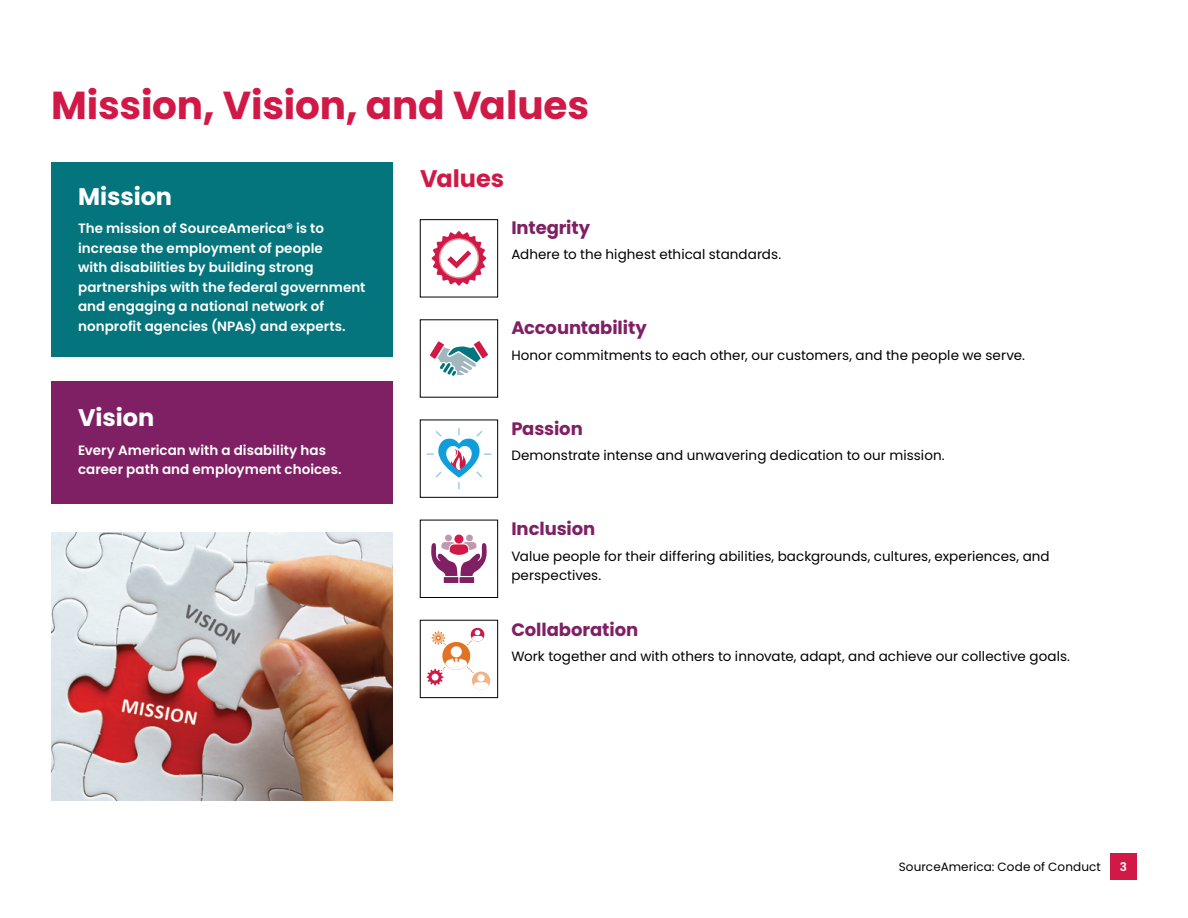
<style>
.page{position:relative;width:1188px;height:918px;background:#fff}
.page>*{position:absolute;margin:0;border:0;box-sizing:border-box;transform-origin:0 0}
.header_1{font:700 39px "Poppins";letter-spacing:-.005em;color:#d11947}
.header_2{font:700 24px "Poppins";letter-spacing:-.005em;color:#fff}
.header_2-2{font:700 24px "Poppins";color:#d11947}
.subhead_1{font:700 18px "Poppins";letter-spacing:-.005em;color:#802064}
.t1{font:13.5px/19.5px "Poppins";letter-spacing:.005em;color:#000}
.t2{font:600 13.5px/19.5px "Poppins";letter-spacing:.005em;color:#fff}
.t3{font:12px "Poppins";letter-spacing:.01em;color:#000}
.t4{font:600 12px "Poppins";color:#fff}
</style>
<div class="page">
<div style="left:1110px;top:854px;width:27px;height:26px;background:#d11947"></div>
<div style="left:51px;top:162px;width:342px;height:194px;background:#04757d"></div>
<div style="left:51px;top:382px;width:342px;height:122px;background:#802064"></div>
<svg style="left:432px;top:231px;width:54px;height:55px"></svg>
<div style="left:420px;top:219px;width:78px;height:78px;border:1px solid #000"></div>
<svg style="left:430px;top:341px;width:58px;height:35px"></svg>
<svg style="left:427px;top:428px;width:64px;height:61px"></svg>
<div style="left:420px;top:420px;width:78px;height:78px;border:1px solid #000"></div>
<div style="left:460px;top:577px;width:14px;height:6px;background:#802064"></div>
<div style="left:444px;top:577px;width:14px;height:6px;background:#802064"></div>
<div style="left:445px;top:535px;width:7px;height:6px;background:#be99af;border-radius:50%"></div>
<div style="left:466px;top:535px;width:7px;height:6px;background:#be99af;border-radius:50%"></div>
<svg style="left:431px;top:542px;width:56px;height:34px"></svg>
<div style="left:454px;top:535px;width:9px;height:9px;background:#d11947;border-radius:50%"></div>
<div style="left:420px;top:520px;width:78px;height:78px;border:1px solid #000"></div>
<svg style="left:427px;top:627px;width:64px;height:63px"></svg>
<div style="left:420px;top:620px;width:78px;height:78px;border:1px solid #000"></div>
<img style="left:51px;top:532px;width:342px;height:269px">
<h1 class="header_1" style="left:51px;top:83px;width:540px">Mission, Vision, and Values</h1>
<h2 class="header_2" style="left:78px;top:183px;width:96px">Mission</h2>
<p class="t2" style="left:78px;top:219px;width:289px">The mission of SourceAmerica® is to increase the employment of people<br>with disabilities by building strong partnerships with the federal government and engaging a national network of nonprofit agencies (NPAs) and experts.</p>
<h2 class="header_2" style="left:78px;top:404px;width:78px">Vision</h2>
<p class="t2" style="left:78px;top:440px;width:265px">Every American with a disability has career path and employment choices.</p>
<h2 class="header_2-2" style="left:420px;top:165px;width:86px">Values</h2>
<h3 class="subhead_1" style="left:511px;top:217px;width:80px">Integrity</h3>
<p class="t1" style="left:511px;top:245px;width:271px">Adhere to the highest ethical standards.</p>
<h3 class="subhead_1" style="left:511px;top:317px;width:137px">Accountability</h3>
<p class="t1" style="left:511px;top:345px;width:515px">Honor commitments to each other, our customers, and the people we serve.</p>
<h3 class="subhead_1" style="left:511px;top:418px;width:73px">Passion</h3>
<p class="t1" style="left:511px;top:446px;width:435px">Demonstrate intense and unwavering dedication to our mission.</p>
<h3 class="subhead_1" style="left:511px;top:518px;width:85px">Inclusion</h3>
<p class="t1" style="left:511px;top:546px;width:540px">Value people for their differing abilities, backgrounds, cultures, experiences, and perspectives.</p>
<h3 class="subhead_1" style="left:511px;top:619px;width:128px">Collaboration</h3>
<p class="t1" style="left:511px;top:647px;width:560px">Work together and with others to innovate, adapt, and achieve our collective goals.</p>
<p class="t3" style="left:899px;top:859px;width:204px">SourceAmerica: Code of Conduct</p>
<p class="t4" style="left:1120px;top:860px;width:9px">3</p>
</div>
